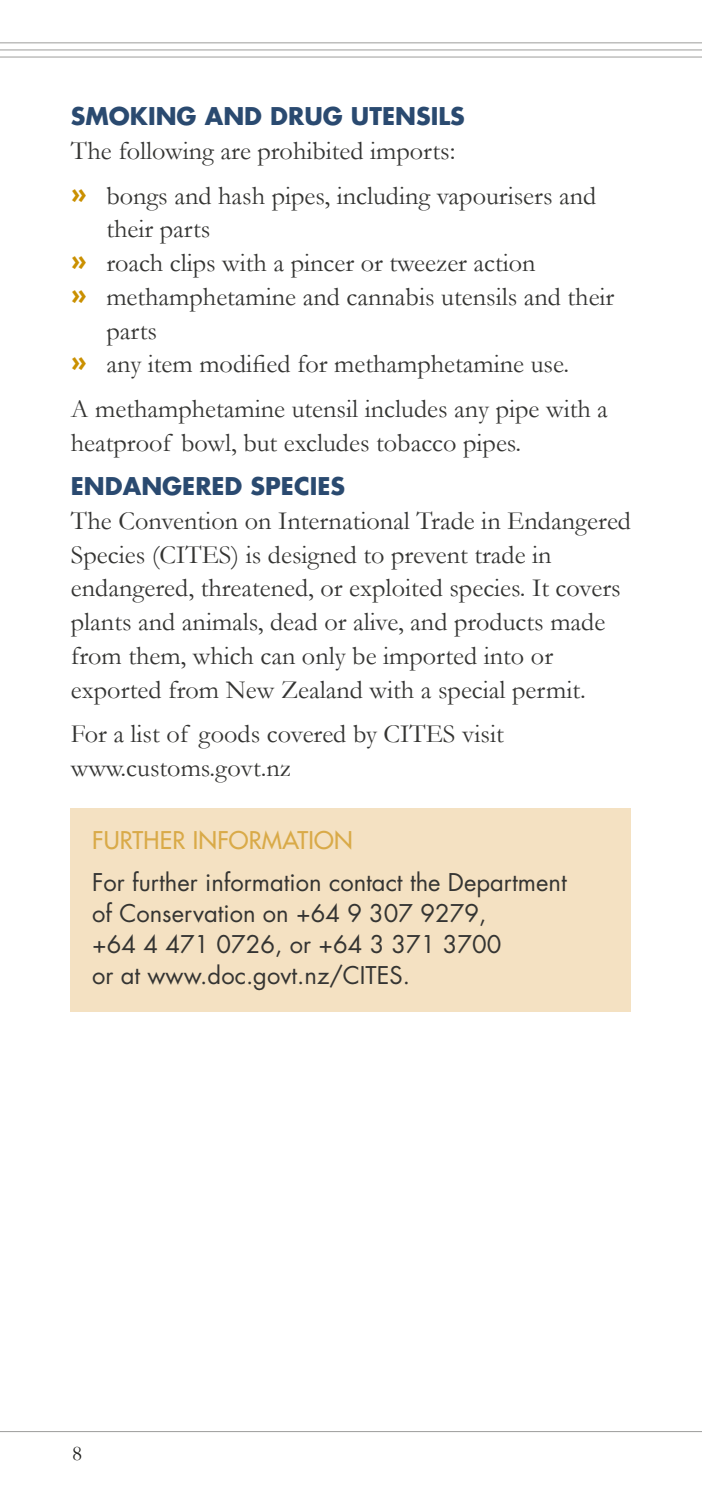
<style>
.page{position:relative;width:702px;height:1489px;background:#fff}
.page>*{position:absolute;margin:0;border:0;box-sizing:border-box;transform-origin:0 0}
.t1{font:26.25px/33.8px "Garamond";color:#343432}
.t2{font:23.75px/31.2px "Futura";color:#343432}
.t3{font:700 23.75px "Futura";color:#2a4a70}
.t4{font:23.75px "Futura";letter-spacing:.01em;color:#d9aa48}
.t5{font:21.25px "Garamond";color:#1d1d1b}
.s1{font-family:"Futura";font-weight:700;color:#ca9000}
</style>
<div class="page">
<hr style="left:0;top:42px;width:702px;height:1px;background:#9d9d9c">
<hr style="left:0;top:49px;width:702px;height:1px;background:#9d9d9c">
<hr style="left:0;top:57px;width:702px;height:1px;background:#9d9d9c">
<hr style="left:0;top:1430px;width:702px;height:1px;background:#9d9d9c">
<div style="left:71px;top:808px;width:560px;height:204px;background:#f4e1c2"></div>
<p class="t3" style="left:71px;top:100px;width:395px">SMOKING AND DRUG UTENSILS</p>
<p class="t1" style="left:71px;top:128px;width:527px;line-height:44.5px">The following are prohibited imports:<br><span class="s1">»</span> bongs and hash pipes, including vapourisers and</p>
<p class="t1" style="left:106px;top:212px;width:105px">their parts</p>
<p class="t1" style="left:71px;top:246px;width:466px"><span class="s1">»</span> roach clips with a pincer or tweezer action</p>
<p class="t1" style="left:71px;top:279px;width:545px"><span class="s1">»</span> methamphetamine and cannabis utensils and their</p>
<p class="t1" style="left:106px;top:313px;width:52px">parts</p>
<p class="t1" style="left:71px;top:347px;width:500px"><span class="s1">»</span> any item modified for methamphetamine use.</p>
<p class="t1" style="left:71px;top:391px;width:538px">A methamphetamine utensil includes any pipe with a heatproof bowl, but excludes tobacco pipes.</p>
<p class="t3" style="left:71px;top:469px;width:276px">ENDANGERED SPECIES</p>
<p class="t1" style="left:71px;top:503px;width:561px">The Convention on International Trade in Endangered Species (CITES) is designed to prevent trade in endangered, threatened, or exploited species. It covers plants and animals, dead or alive, and products made from them, which can only be imported into or exported from New Zealand with a special permit.</p>
<p class="t1" style="left:71px;top:716px;width:434px">For a list of goods covered by CITES visit www.customs.govt.nz</p>
<p class="t4" style="left:92px;top:824px;width:262px">FURTHER INFORMATION</p>
<p class="t2" style="left:92px;top:865px;width:476px">For further information contact the Department of Conservation on +64 9 307 9279,<br>+64 4 471 0726, or +64 3 371 3700<br>or at www.doc.govt.nz/CITES.</p>
<p class="t5" style="left:72px;top:1440px;width:11px">8</p>
</div>
